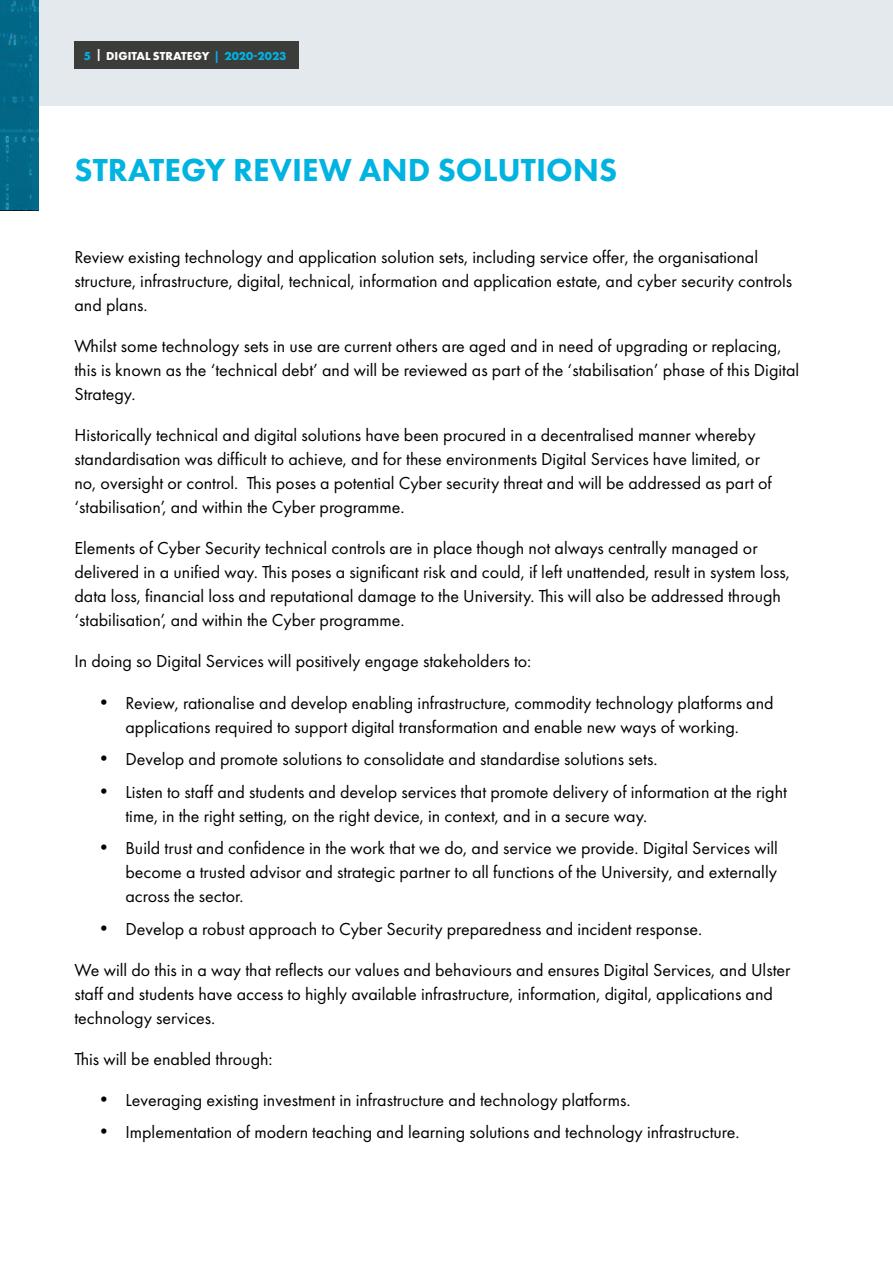
<style>
.page{position:relative;width:893px;height:1263px;background:#fff}
.page>*{position:absolute;margin:0;border:0;box-sizing:border-box;transform-origin:0 0}
.t1{font:800 33px "Futura PT";color:#00b3e1}
.t2{font:18px/24px "Futura PT";color:#000}
.t3{font:700 12px "Futura PT";color:#fff}
.s1{color:#00b3e1}
</style>
<div class="page">
<div style="left:0;top:0;width:893px;height:105px;background:#e3e9ec"></div>
<div style="left:74px;top:41px;width:225px;height:28px;background:#3c3c3b"></div>
<svg style="left:0;top:0;width:38px;height:210px;background:#036989"></svg>
<p class="t3" style="left:84px;top:48px;width:204px"><span class="s1">5</span> | DIGITAL STRATEGY <span class="s1">| 2020-2023</span></p>
<h1 class="t1" style="left:75px;top:150px;width:544px">STRATEGY REVIEW AND SOLUTIONS</h1>
<p class="t2" style="left:74px;top:245px;width:719px">Review existing technology and application solution sets, including service offer, the organisational structure, infrastructure, digital, technical, information and application estate, and cyber security controls and plans.</p>
<p class="t2" style="left:74px;top:334px;width:726px">Whilst some technology sets in use are current others are aged and in need of upgrading or replacing, this is known as the ‘technical debt’ and will be reviewed as part of the ‘stabilisation’ phase of this Digital<br>Strategy.</p>
<p class="t2" style="left:74px;top:423px;width:699px">Historically technical and digital solutions have been procured in a decentralised manner whereby standardisation was difficult to achieve, and for these environments Digital Services have limited, or no, oversight or control. This poses a potential Cyber security threat and will be addressed as part of ‘stabilisation’, and within the Cyber programme.</p>
<p class="t2" style="left:74px;top:536px;width:717px">Elements of Cyber Security technical controls are in place though not always centrally managed or delivered in a unified way. This poses a significant risk and could, if left unattended, result in system loss, data loss, financial loss and reputational damage to the University. This will also be addressed through ‘stabilisation’, and within the Cyber programme.</p>
<p class="t2" style="left:74px;top:649px;width:458px">In doing so Digital Services will positively engage stakeholders to:</p>
<p class="t2" style="left:100px;top:690px;width:675px;text-align:center">• Review, rationalise and develop enabling infrastructure, commodity technology platforms and applications required to support digital transformation and enable new ways of working.</p>
<p class="t2" style="left:100px;top:747px;width:559px">• Develop and promote solutions to consolidate and standardise solutions sets.</p>
<p class="t2" style="left:125px;top:779px;width:663px;text-indent:-26px">• Listen to staff and students and develop services that promote delivery of information at the right time, in the right setting, on the right device, in context, and in a secure way.</p>
<p class="t2" style="left:125px;top:836px;width:654px;text-align:justify;text-indent:-26px">• Build trust and confidence in the work that we do, and service we provide. Digital Services will become a trusted advisor and strategic partner to all functions of the University, and externally across the sector.</p>
<p class="t2" style="left:100px;top:916px;width:604px">• Develop a robust approach to Cyber Security preparedness and incident response.</p>
<p class="t2" style="left:74px;top:957px;width:718px">We will do this in a way that reflects our values and behaviours and ensures Digital Services, and Ulster staff and students have access to highly available infrastructure, information, digital, applications and technology services.</p>
<p class="t2" style="left:74px;top:1046px;width:200px">This will be enabled through:</p>
<p class="t2" style="left:100px;top:1087px;width:532px">• Leveraging existing investment in infrastructure and technology platforms.</p>
<p class="t2" style="left:100px;top:1120px;width:641px">• Implementation of modern teaching and learning solutions and technology infrastructure.</p>
</div>
